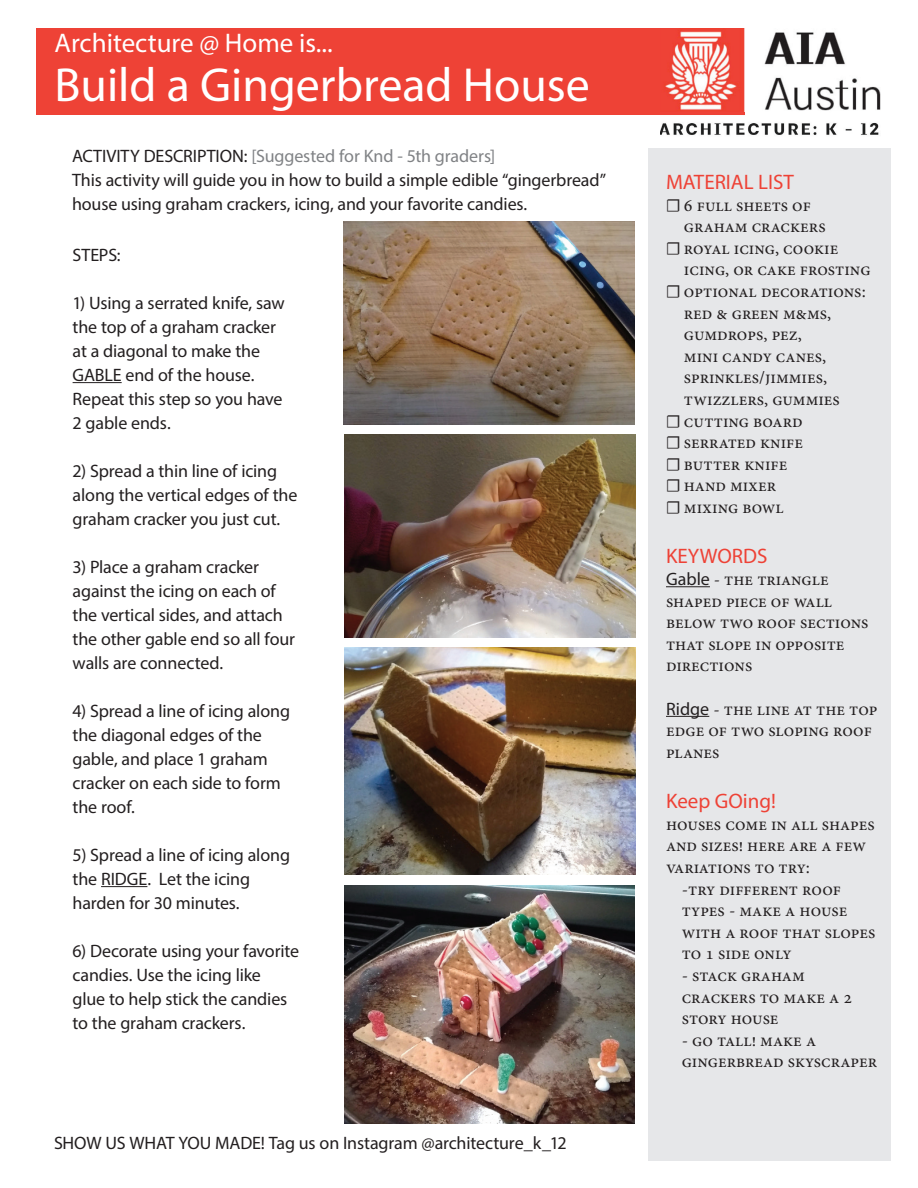
<style>
.page{position:relative;width:918px;height:1188px;background:#fff}
.page>*{position:absolute;margin:0;border:0;box-sizing:border-box;transform-origin:0 0}
.t1{font:48px "Myriad Pro";color:#fff}
.t2{font:27px "Myriad Pro";color:#fff}
.t3{font:21px "Myriad Pro";color:#ee4236}
.t4{font:18px/24px "Myriad Pro";letter-spacing:-.01em;color:#231f20}
.t5{font:18px/21.6px "Minion Pro";color:#231f20}
.s1{color:#808285}
.s2{font-family:"Myriad Pro"}
</style>
<div class="page">
<div style="left:36px;top:28px;width:708px;height:87px;background:#ee4236"></div>
<img style="left:660px;top:28px;width:221px;height:107px">
<hr style="left:658px;top:112px;width:86px;height:3px;background:#ee4236">
<div style="left:648px;top:148px;width:243px;height:1013px;background:#e6e7e9"></div>
<hr style="left:666px;top:586px;width:44px;height:1px;background:#231f20">
<hr style="left:666px;top:716px;width:43px;height:1px;background:#231f20">
<hr style="left:73px;top:382px;width:49px;height:1px;background:#231f20">
<hr style="left:101px;top:886px;width:46px;height:1px;background:#231f20">
<img style="left:344px;top:885px;width:291px;height:238px">
<img style="left:344px;top:221px;width:291px;height:203px">
<img style="left:345px;top:647px;width:290px;height:227px">
<img style="left:344px;top:434px;width:291px;height:203px">
<h2 class="t2" style="left:55px;top:26px;width:280px">Architecture @ Home is...</h2>
<h1 class="t1" style="left:55px;top:55px;width:537px">Build a Gingerbread House</h1>
<p class="t4" style="left:72px;top:144px;width:536px">ACTIVITY DESCRIPTION: <span class="s1">[Suggested for Knd - 5th graders]<br></span>This activity will guide you in how to build a simple edible “gingerbread” house using graham crackers, icing, and your favorite candies.</p>
<p class="t4" style="left:73px;top:242px;width:49px">STEPS:</p>
<p class="t4" style="left:73px;top:291px;width:214px">1) Using a serrated knife, saw the top of a graham cracker at a diagonal to make the<br>GABLE end of the house.<br>Repeat this step so you have<br>2 gable ends.</p>
<p class="t4" style="left:73px;top:458px;width:226px">2) Spread a thin line of icing along the vertical edges of the graham cracker you just cut.</p>
<p class="t4" style="left:73px;top:554px;width:224px">3) Place a graham cracker against the icing on each of the vertical sides, and attach the other gable end so all four walls are connected.</p>
<p class="t4" style="left:73px;top:698px;width:219px">4) Spread a line of icing along the diagonal edges of the gable, and place 1 graham cracker on each side to form the roof.</p>
<p class="t4" style="left:73px;top:842px;width:219px">5) Spread a line of icing along the RIDGE. Let the icing harden for 30 minutes.</p>
<p class="t4" style="left:73px;top:938px;width:228px">6) Decorate using your favorite candies. Use the icing like<br>glue to help stick the candies to the graham crackers.</p>
<p class="t4" style="left:54px;top:1130px;width:514px">SHOW US WHAT YOU MADE! Tag us on Instagram @architecture_k_12</p>
<p class="t3" style="left:666px;top:169px;width:129px">MATERIAL LIST</p>
<p class="t5" style="left:666px;top:194px;width:146px">☐ 6 full sheets of</p>
<p class="t5" style="left:684px;top:216px;width:143px">graham crackers</p>
<p class="t5" style="left:666px;top:237px;width:174px">☐ royal icing, cookie</p>
<p class="t5" style="left:684px;top:259px;width:188px">icing, or cake frosting</p>
<p class="t5" style="left:666px;top:281px;width:201px">☐ optional decorations:</p>
<p class="t5" style="left:684px;top:302px;width:149px">red &amp; green m&amp;ms,</p>
<p class="t5" style="left:684px;top:324px;width:119px">gumdrops, pez,</p>
<p class="t5" style="left:684px;top:345px;width:144px">mini candy canes,</p>
<p class="t5" style="left:684px;top:367px;width:145px">sprinkles/jimmies,</p>
<p class="t5" style="left:684px;top:389px;width:157px">twizzlers, gummies</p>
<p class="t5" style="left:666px;top:410px;width:138px">☐ cutting board</p>
<p class="t5" style="left:666px;top:432px;width:139px">☐ serrated knife</p>
<p class="t5" style="left:666px;top:453px;width:123px">☐ butter knife</p>
<p class="t5" style="left:666px;top:475px;width:112px">☐ hand mixer</p>
<p class="t5" style="left:666px;top:497px;width:119px">☐ mixing bowl</p>
<p class="t3" style="left:666px;top:543px;width:103px">KEYWORDS</p>
<p class="t5" style="left:666px;top:569px;width:204px"><span class="s2">Gable</span> - the triangle shaped piece of wall below two roof sections that slope in opposite directions</p>
<p class="t5" style="left:666px;top:698px;width:213px"><span class="s2">Ridge</span> - the line at the top edge of two sloping roof planes</p>
<p class="t3" style="left:666px;top:788px;width:111px">Keep GOing!</p>
<p class="t5" style="left:666px;top:813px;width:210px">houses come in all shapes</p>
<p class="t5" style="left:666px;top:835px;width:202px">and sizes! here are a few</p>
<p class="t5" style="left:666px;top:857px;width:145px">variations to try:</p>
<p class="t5" style="left:682px;top:878px;width:161px">-try different roof</p>
<p class="t5" style="left:682px;top:900px;width:167px">types - make a house</p>
<p class="t5" style="left:682px;top:921px;width:195px">with a roof that slopes</p>
<p class="t5" style="left:682px;top:943px;width:111px">to 1 side only</p>
<p class="t5" style="left:682px;top:965px;width:172px">- stack graham crackers to make a 2 story house</p>
<p class="t5" style="left:682px;top:1029px;width:197px">- go tall! make a gingerbread skyscraper</p>
</div>
